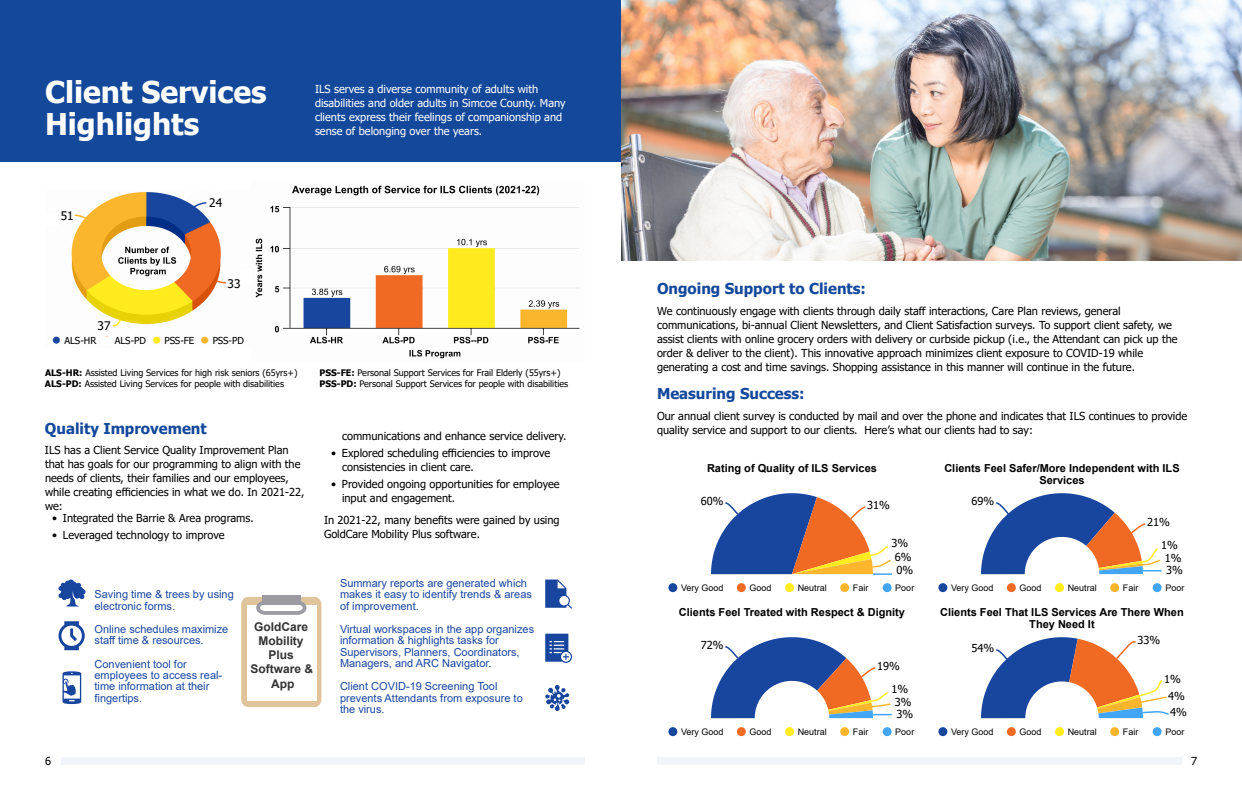
<style>
.page{position:relative;width:1242px;height:810px;background:#fff}
.page>*{position:absolute;margin:0;border:0;box-sizing:border-box;transform-origin:0 0}
.t1{font:700 30px/32px "Tahoma";color:#fff}
.t2{font:700 15px "Tahoma";color:#13489b}
.t3{font:700 12px/14.2px "Arial";color:#333;text-align:center}
.t4{font:11.8px "Tahoma";color:#000}
.t5{font:11px/14px "Tahoma";color:#000}
.t6{font:11px/11.4px "Arial";color:#18469e}
.t7{font:700 11px/12px "Arial";color:#000;text-align:center}
.t8{font:11px/14px "Tahoma";color:#fff}
.t9{font:9.6px "Tahoma";color:#000}
.t10{font:9px/11px "Tahoma";color:#000}
.t11{font:9px "Arial";color:#000}
.s1{font-weight:700;font-size:14.8px;color:#18469e}
.s2{font-weight:700;font-size:14.8px;color:#f16a24}
.s3{font-weight:700;font-size:14.8px;color:#ffeb1e}
.s4{font-weight:700;font-size:14.8px;color:#fbb62d}
.s5{font-weight:700}
</style>
<div class="page">
<img style="left:255px;top:185px;width:325px;height:174px">
<div style="left:0;top:0;width:621px;height:162px;background:#13489b"></div>
<div style="left:62px;top:758px;width:523px;height:7px;background:#f1f4f9"></div>
<div style="left:657px;top:758px;width:525px;height:7px;background:#f1f4f9"></div>
<img style="left:621px;top:0;width:621px;height:261px">
<img style="left:71px;top:192px;width:150px;height:133px">
<svg style="left:215px;top:280px;width:11px;height:4px"></svg>
<svg style="left:73px;top:214px;width:14px;height:6px"></svg>
<svg style="left:192px;top:201px;width:16px;height:8px"></svg>
<hr style="left:211px;top:190px;width:14px;height:3px;background:#fff">
<svg style="left:111px;top:318px;width:11px;height:9px"></svg>
<div style="left:262px;top:595px;width:39px;height:10px;background:#9c9ba3"></div>
<svg style="left:241px;top:597px;width:80px;height:110px"></svg>
<svg style="left:59px;top:580px;width:27px;height:27px"></svg>
<svg style="left:59px;top:621px;width:26px;height:29px"></svg>
<svg style="left:545px;top:685px;width:24px;height:26px"></svg>
<svg style="left:545px;top:580px;width:27px;height:29px"></svg>
<svg style="left:545px;top:634px;width:27px;height:29px"></svg>
<svg style="left:62px;top:671px;width:20px;height:33px"></svg>
<svg style="left:711px;top:493px;width:181px;height:82px"></svg>
<svg style="left:981px;top:493px;width:181px;height:81px"></svg>
<svg style="left:668px;top:583px;width:9px;height:9px"></svg>
<svg style="left:737px;top:583px;width:9px;height:9px"></svg>
<svg style="left:785px;top:583px;width:9px;height:9px"></svg>
<svg style="left:840px;top:583px;width:9px;height:9px"></svg>
<svg style="left:883px;top:583px;width:9px;height:9px"></svg>
<svg style="left:938px;top:583px;width:9px;height:9px"></svg>
<svg style="left:1007px;top:583px;width:9px;height:9px"></svg>
<svg style="left:1055px;top:583px;width:9px;height:9px"></svg>
<svg style="left:1110px;top:583px;width:9px;height:9px"></svg>
<svg style="left:1153px;top:583px;width:9px;height:9px"></svg>
<svg style="left:668px;top:727px;width:9px;height:9px"></svg>
<svg style="left:737px;top:727px;width:9px;height:9px"></svg>
<svg style="left:785px;top:727px;width:9px;height:9px"></svg>
<svg style="left:840px;top:727px;width:9px;height:9px"></svg>
<svg style="left:883px;top:727px;width:9px;height:9px"></svg>
<svg style="left:938px;top:727px;width:9px;height:9px"></svg>
<svg style="left:1007px;top:727px;width:9px;height:9px"></svg>
<svg style="left:1055px;top:727px;width:9px;height:9px"></svg>
<svg style="left:1110px;top:727px;width:9px;height:9px"></svg>
<svg style="left:1153px;top:727px;width:9px;height:9px"></svg>
<svg style="left:711px;top:637px;width:181px;height:81px"></svg>
<svg style="left:981px;top:637px;width:188px;height:81px"></svg>
<h1 class="t1" style="left:45px;top:79px;width:223px">Client Services<br>Highlights</h1>
<p class="t8" style="left:315px;top:83px;width:252px">ILS serves a diverse community of adults with disabilities and older adults in Simcoe County. Many clients express their feelings of companionship and sense of belonging over the years.</p>
<p class="t4" style="left:61px;top:211px;width:14px">51</p>
<p class="t4" style="left:98px;top:321px;width:14px">37</p>
<p class="t4" style="left:209px;top:198px;width:14px">24</p>
<p class="t4" style="left:228px;top:279px;width:14px">33</p>
<p class="t9" style="left:52px;top:337px;width:193px"><span class="s1">•</span> ALS-HR <span class="s2">•</span> ALS-PD <span class="s3">•</span> PSS-FE <span class="s4">•</span> PSS-PD</p>
<p class="t10" style="left:45px;top:368px;width:254px"><span class="s5">ALS-HR:</span> Assisted Living Services for high risk seniors (65yrs+)<br><span class="s5">ALS-PD:</span> Assisted Living Services for people with disabilities</p>
<h2 class="t2" style="left:45px;top:423px;width:163px">Quality Improvement</h2>
<p class="t5" style="left:45px;top:443px;width:261px">ILS has a Client Service Quality Improvement Plan that has goals for our programming to align with the needs of clients, their families and our employees, while creating efficiencies in what we do. In 2021-22, we:</p>
<p class="t5" style="left:52px;top:512px;width:203px">• Integrated the Barrie &amp; Area programs.</p>
<p class="t5" style="left:52px;top:529px;width:174px">• Leveraged technology to improve</p>
<p class="t10" style="left:320px;top:368px;width:250px"><span class="s5">PSS-FE:</span> Personal Support Services for Frail Elderly (55yrs+)<br><span class="s5">PSS-PD:</span> Personal Support Services for people with disabilities</p>
<p class="t5" style="left:342px;top:430px;width:226px">communications and enhance service delivery.</p>
<p class="t5" style="left:342px;top:447px;width:210px;text-indent:-11px">• Explored scheduling efficiencies to improve consistencies in client care.</p>
<p class="t5" style="left:342px;top:478px;width:219px;text-indent:-11px">• Provided ongoing opportunities for employee input and engagement.</p>
<p class="t5" style="left:324px;top:514px;width:237px">In 2021-22, many benefits were gained by using<br>GoldCare Mobility Plus software.</p>
<p class="t6" style="left:95px;top:590px;width:141px">Saving time &amp; trees by using electronic forms.</p>
<p class="t6" style="left:95px;top:624px;width:135px">Online schedules maximize staff time &amp; resources.</p>
<p class="t6" style="left:95px;top:659px;width:129px">Convenient tool for employees to access real&shy;time information at their fingertips.</p>
<p class="t3" style="left:250px;top:620px;width:64px">GoldCare<br>Mobility<br>Plus<br>Software &amp;<br>App</p>
<p class="t6" style="left:340px;top:578px;width:193px">Summary reports are generated which makes it easy to identify trends &amp; areas of improvement.</p>
<p class="t6" style="left:340px;top:624px;width:196px">Virtual workspaces in the app organizes information &amp; highlights tasks for Supervisors, Planners, Coordinators, Managers, and ARC Navigator.</p>
<p class="t6" style="left:340px;top:682px;width:184px">Client COVID-19 Screening Tool prevents Attendants from exposure to the virus.</p>
<h2 class="t2" style="left:657px;top:283px;width:210px">Ongoing Support to Clients:</h2>
<p class="t5" style="left:657px;top:305px;width:522px">We continuously engage with clients through daily staff interactions, Care Plan reviews, general communications, bi-annual Client Newsletters, and Client Satisfaction surveys. To support client safety, we assist clients with online grocery orders with delivery or curbside pickup (i.e., the Attendant can pick up the order &amp; deliver to the client). This innovative approach minimizes client exposure to COVID-19 while generating a cost and time savings. Shopping assistance in this manner will continue in the future.</p>
<h2 class="t2" style="left:657px;top:388px;width:149px">Measuring Success:</h2>
<p class="t5" style="left:657px;top:410px;width:532px">Our annual client survey is conducted by mail and over the phone and indicates that ILS continues to provide quality service and support to our clients. Here’s what our clients had to say:</p>
<p class="t7" style="left:707px;top:463px;width:171px">Rating of Quality of ILS Services</p>
<p class="t7" style="left:944px;top:463px;width:237px">Clients Feel Safer/More Independent with ILS<br>Services</p>
<p class="t5" style="left:701px;top:495px;width:24px">60%</p>
<p class="t5" style="left:972px;top:495px;width:24px">69%</p>
<p class="t5" style="left:867px;top:499px;width:24px">31%</p>
<p class="t5" style="left:891px;top:537px;width:18px">3%</p>
<p class="t5" style="left:895px;top:550px;width:18px">6%</p>
<p class="t5" style="left:896px;top:564px;width:18px">0%</p>
<p class="t5" style="left:1147px;top:516px;width:24px">21%</p>
<p class="t5" style="left:1161px;top:539px;width:18px">1%</p>
<p class="t5" style="left:1165px;top:552px;width:18px">1%</p>
<p class="t5" style="left:1166px;top:564px;width:18px">3%</p>
<p class="t11" style="left:681px;top:585px;width:44px">Very Good</p>
<p class="t11" style="left:750px;top:585px;width:24px">Good</p>
<p class="t11" style="left:798px;top:585px;width:31px">Neutral</p>
<p class="t11" style="left:853px;top:585px;width:17px">Fair</p>
<p class="t11" style="left:895px;top:585px;width:21px">Poor</p>
<p class="t11" style="left:951px;top:585px;width:44px">Very Good</p>
<p class="t11" style="left:1020px;top:585px;width:24px">Good</p>
<p class="t11" style="left:1068px;top:585px;width:31px">Neutral</p>
<p class="t11" style="left:1123px;top:585px;width:17px">Fair</p>
<p class="t11" style="left:1165px;top:585px;width:21px">Poor</p>
<p class="t7" style="left:679px;top:607px;width:228px">Clients Feel Treated with Respect &amp; Dignity</p>
<p class="t7" style="left:940px;top:607px;width:245px">Clients Feel That ILS Services Are There When<br>They Need It</p>
<p class="t5" style="left:701px;top:639px;width:24px">72%</p>
<p class="t5" style="left:972px;top:642px;width:24px">54%</p>
<p class="t5" style="left:877px;top:660px;width:24px">19%</p>
<p class="t5" style="left:891px;top:683px;width:18px">1%</p>
<p class="t5" style="left:895px;top:695px;width:18px">3%</p>
<p class="t5" style="left:896px;top:708px;width:18px">3%</p>
<p class="t5" style="left:1137px;top:634px;width:24px">33%</p>
<p class="t5" style="left:1164px;top:672px;width:24px;line-height:16.6px;text-align:center">1%<br>4%<br>4%</p>
<p class="t11" style="left:681px;top:729px;width:44px">Very Good</p>
<p class="t11" style="left:750px;top:729px;width:24px">Good</p>
<p class="t11" style="left:798px;top:729px;width:31px">Neutral</p>
<p class="t11" style="left:853px;top:729px;width:17px">Fair</p>
<p class="t11" style="left:895px;top:729px;width:21px">Poor</p>
<p class="t11" style="left:951px;top:729px;width:44px">Very Good</p>
<p class="t11" style="left:1020px;top:729px;width:24px">Good</p>
<p class="t11" style="left:1068px;top:729px;width:31px">Neutral</p>
<p class="t11" style="left:1123px;top:729px;width:17px">Fair</p>
<p class="t11" style="left:1165px;top:729px;width:21px">Poor</p>
<p class="t5" style="left:45px;top:755px;width:8px">6</p>
<p class="t5" style="left:1191px;top:755px;width:8px">7</p>
</div>
